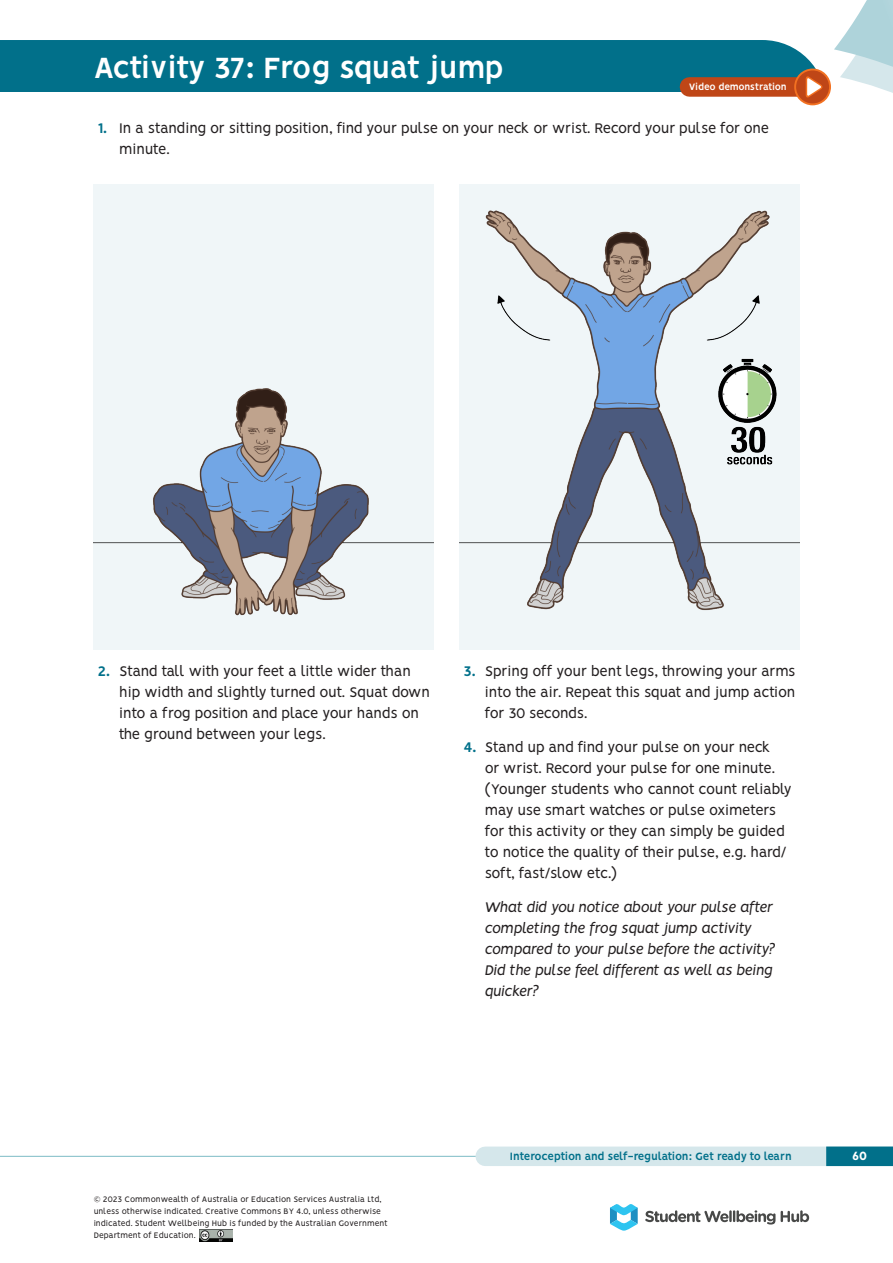
<style>
.page{position:relative;width:893px;height:1263px;background:#fff}
.page>*{position:absolute;margin:0;border:0;box-sizing:border-box;transform-origin:0 0}
.t1{font:700 33px "Vision";letter-spacing:-.03em;color:#fff}
.t2{font:15.75px/21px "Vision";letter-spacing:-.03em;color:#231f20}
.t3{font:italic 15.75px/21px "Vision";color:#231f20}
.t4{font:800 13.5px "Vision";color:#fff}
.t5{font:700 12px "Vision";letter-spacing:-.03em;color:#01708a}
.t6{font:700 10.5px "Vision";letter-spacing:-.03em;color:#fff}
.t7{font:9px/12px "Vision";color:#231f20}
.s1{font-weight:700;color:#01708a}
</style>
<div class="page">
<svg style="left:834px;top:0;width:59px;height:93px"></svg>
<div style="left:0;top:40px;width:826px;height:51px;background:#01708a"></div>
<hr style="left:0;top:1156px;width:893px;height:1px;background:#7cbcc5">
<div style="left:485px;top:1146px;width:408px;height:20px;background:#d5e7eb"></div>
<div style="left:689px;top:77px;width:114px;height:20px;background:#bf4617"></div>
<svg style="left:794px;top:69px;width:37px;height:36px"></svg>
<div style="left:796px;top:70px;width:33px;height:33px;background:#bf4617;border-radius:50%"></div>
<svg style="left:806px;top:76px;width:17px;height:22px"></svg>
<div style="left:826px;top:1146px;width:67px;height:20px;background:#01708a"></div>
<svg style="left:610px;top:1204px;width:28px;height:27px"></svg>
<svg style="left:645px;top:1210px;width:130px;height:14px"></svg>
<svg style="left:781px;top:1210px;width:28px;height:12px"></svg>
<div style="left:94px;top:185px;width:340px;height:465px;background:#f0f6f8"></div>
<img style="left:94px;top:388px;width:340px;height:228px">
<div style="left:459px;top:185px;width:340px;height:465px;background:#f0f6f8"></div>
<img style="left:459px;top:210px;width:340px;height:401px">
<img style="left:701px;top:351px;width:89px;height:138px">
<img style="left:200px;top:1230px;width:32px;height:11px">
<h1 class="t1" style="left:94px;top:48px;width:412px">Activity 37: Frog squat jump</h1>
<p class="t2" style="left:119px;top:119px;width:651px;text-indent:-21px"><span class="s1">1.</span> In a standing or sitting position, find your pulse on your neck or wrist. Record your pulse for one minute.</p>
<p class="t6" style="left:689px;top:81px;width:99px">Video demonstration</p>
<p class="t2" style="left:119px;top:662px;width:312px;text-indent:-21px"><span class="s1">2.</span> Stand tall with your feet a little wider than hip width and slightly turned out. Squat down into a frog position and place your hands on the ground between your legs.</p>
<p class="t2" style="left:485px;top:662px;width:312px;text-align:justify;text-indent:-21px"><span class="s1">3.</span> Spring off your bent legs, throwing your arms into the air. Repeat this squat and jump action for 30 seconds.</p>
<p class="t2" style="left:485px;top:738px;width:308px;text-indent:-21px"><span class="s1">4.</span> Stand up and find your pulse on your neck<br>or wrist. Record your pulse for one minute. (Younger students who cannot count reliably may use smart watches or pulse oximeters for this activity or they can simply be guided to notice the quality of their pulse, e.g. hard/ soft, fast/slow etc.)</p>
<p class="t3" style="left:485px;top:896px;width:292px">What did you notice about your pulse after completing the frog squat jump activity compared to your pulse before the activity?<br>Did the pulse feel different as well as being quicker?</p>
<p class="t7" style="left:94px;top:1194px;width:295px">© 2023 Commonwealth of Australia or Education Services Australia Ltd, unless otherwise indicated. Creative Commons BY 4.0, unless otherwise indicated. Student Wellbeing Hub is funded by the Australian Government Department of Education.</p>
<p class="t5" style="left:510px;top:1149px;width:283px">Interoception and self-regulation: Get ready to learn</p>
<p class="t4" style="left:852px;top:1148px;width:16px">60</p>
</div>
